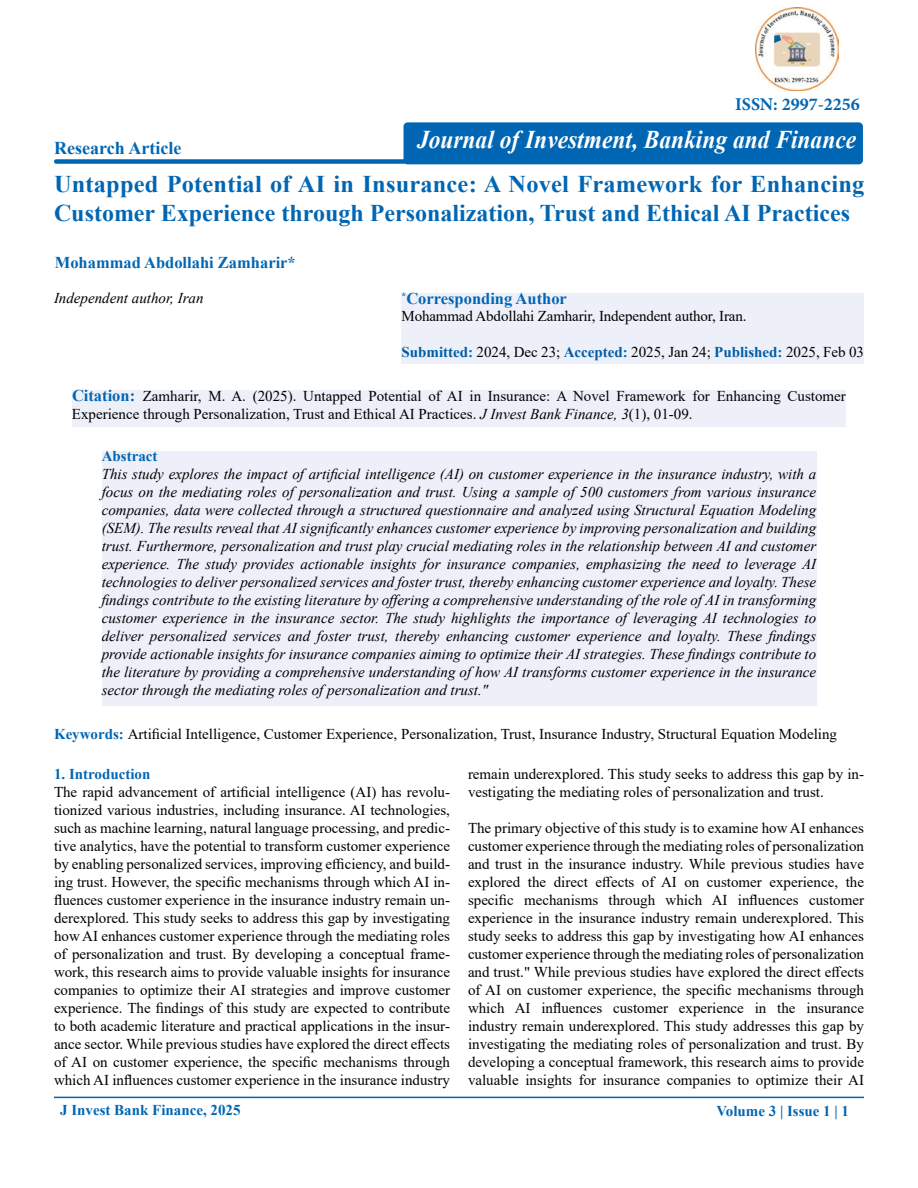
<style>
.page{position:relative;width:918px;height:1188px;background:#fff}
.page>*{position:absolute;margin:0;border:0;box-sizing:border-box;transform-origin:0 0}
.t1{font:italic 700 25.5px "Times New Roman";color:#fff;scale:.92 1}
.t2{font:700 24px/28.8px "Times New Roman";color:#0066b3}
.t3{font:700 18px "Times New Roman";color:#0066b3}
.t4{font:700 18px "Minion Pro";color:#0066b3}
.t5{font:700 16.5px "Times New Roman";color:#0066b3}
.t6{font:15px/18px "Times New Roman";color:#000}
.t7{font:italic 15px/18px "Times New Roman";color:#000;text-align:justify}
.t8{font:700 15px "Times New Roman";color:#0066b3}
.s1{font-weight:700;color:#005da4}
.s2{font-weight:700;color:#0066b3}
.s3{font-weight:700;font-size:16.5px;color:#0066b3}
.s4{font-style:italic}
</style>
<div class="page">
<div style="left:54px;top:159px;width:523px;height:5px;background:#0066b3;border-radius:2px"></div>
<hr style="left:54px;top:1097px;width:810px;height:1px;background:#0066b3">
<div style="left:402px;top:293px;width:462px;height:71px;background:#eef0f9"></div>
<div style="left:72px;top:390px;width:774px;height:37px;background:#eef0f9"></div>
<div style="left:102px;top:451px;width:714px;height:255px;background:#eef0f9"></div>
<div style="left:404px;top:122px;width:459px;height:42px;background:#0066b3;border-radius:4px"></div>
<img style="left:756px;top:7px;width:83px;height:83px">
<p class="t3" style="left:54px;top:135px;width:129px">Research Article</p>
<p class="t4" style="left:735px;top:91px;width:126px">ISSN: 2997-2256</p>
<h1 class="t1" style="left:417px;top:122px;width:479px">Journal of Investment, Banking and Finance</h1>
<h2 class="t2" style="left:54px;top:169px;width:812px">Untapped Potential of AI in Insurance: A Novel Framework for Enhancing<br>Customer Experience through Personalization, Trust and Ethical AI Practices</h2>
<p class="t5" style="left:55px;top:251px;width:243px">Mohammad Abdollahi Zamharir*</p>
<p class="t5" style="left:402px;top:287px;width:167px"><sup>*</sup>Corresponding Author</p>
<p class="t6" style="left:402px;top:306px;width:346px">Mohammad Abdollahi Zamharir, Independent author, Iran.</p>
<p class="t6" style="left:402px;top:342px;width:464px"><span class="s1">Submitted</span><span class="s2">:</span> 2024, Dec 23; <span class="s1">Accepted</span><span class="s2">:</span> 2025, Jan 24; <span class="s1">Published</span><span class="s2">:</span> 2025, Feb 03</p>
<p class="t6" style="left:72px;top:387px;width:775px"><span class="s3">Citation:</span> Zamharir, M. A. (2025). Untapped Potential of AI in Insurance: A Novel Framework for Enhancing Customer<br>Experience through Personalization, Trust and Ethical AI Practices. <span class="s4">J Invest Bank Finance, 3</span>(1), 01-09.</p>
<p class="t7" style="left:54px;top:289px;width:151px">Independent author, Iran</p>
<p class="t8" style="left:102px;top:445px;width:57px">Abstract</p>
<p class="t7" style="left:102px;top:465px;width:716px">This study explores the impact of artificial intelligence (AI) on customer experience in the insurance industry, with a focus on the mediating roles of personalization and trust. Using a sample of 500 customers from various insurance companies, data were collected through a structured questionnaire and analyzed using Structural Equation Modeling (SEM). The results reveal that AI significantly enhances customer experience by improving personalization and building trust. Furthermore, personalization and trust play crucial mediating roles in the relationship between AI and customer experience. The study provides actionable insights for insurance companies, emphasizing the need to leverage AI technologies to deliver personalized services and foster trust, thereby enhancing customer experience and loyalty. These findings contribute to the existing literature by offering a comprehensive understanding of the role of AI in transforming customer experience in the insurance sector. The study highlights the importance of leveraging AI technologies to deliver personalized services and foster trust, thereby enhancing customer experience and loyalty. These findings provide actionable insights for insurance companies aiming to optimize their AI strategies. These findings contribute to the literature by providing a comprehensive understanding of how AI transforms customer experience in the insurance sector through the mediating roles of personalization and trust."</p>
<p class="t6" style="left:54px;top:725px;width:785px"><span class="s2">Keywords:</span> Artificial Intelligence, Customer Experience, Personalization, Trust, Insurance Industry, Structural Equation Modeling</p>
<p class="t8" style="left:54px;top:763px;width:98px">1. Introduction</p>
<p class="t6" style="left:54px;top:782px;width:398px;text-align:justify">The rapid advancement of artificial intelligence (AI) has revolu&shy;tionized various industries, including insurance. AI technologies, such as machine learning, natural language processing, and predic&shy;tive analytics, have the potential to transform customer experience by enabling personalized services, improving efficiency, and build&shy;ing trust. However, the specific mechanisms through which AI in&shy;fluences customer experience in the insurance industry remain un&shy;derexplored. This study seeks to address this gap by investigating how AI enhances customer experience through the mediating roles of personalization and trust. By developing a conceptual frame&shy;work, this research aims to provide valuable insights for insurance companies to optimize their AI strategies and improve customer experience. The findings of this study are expected to contribute to both academic literature and practical applications in the insur&shy;ance sector. While previous studies have explored the direct effects of AI on customer experience, the specific mechanisms through which AI influences customer experience in the insurance industry</p>
<p class="t6" style="left:468px;top:765px;width:398px">remain underexplored. This study seeks to address this gap by in&shy;vestigating the mediating roles of personalization and trust.</p>
<p class="t6" style="left:468px;top:819px;width:398px;text-align:justify">The primary objective of this study is to examine how AI enhances customer experience through the mediating roles of personalization and trust in the insurance industry. While previous studies have explored the direct effects of AI on customer experience, the specific mechanisms through which AI influences customer experience in the insurance industry remain underexplored. This study seeks to address this gap by investigating how AI enhances customer experience through the mediating roles of personalization and trust." While previous studies have explored the direct effects of AI on customer experience, the specific mechanisms through which AI influences customer experience in the insurance industry remain underexplored. This study addresses this gap by investigating the mediating roles of personalization and trust. By developing a conceptual framework, this research aims to provide valuable insights for insurance companies to optimize their AI</p>
<p class="t8" style="left:60px;top:1100px;width:182px">J Invest Bank Finance, 2025</p>
<p class="t8" style="left:716px;top:1100px;width:134px">Volume 3 | Issue 1 | 1</p>
</div>
